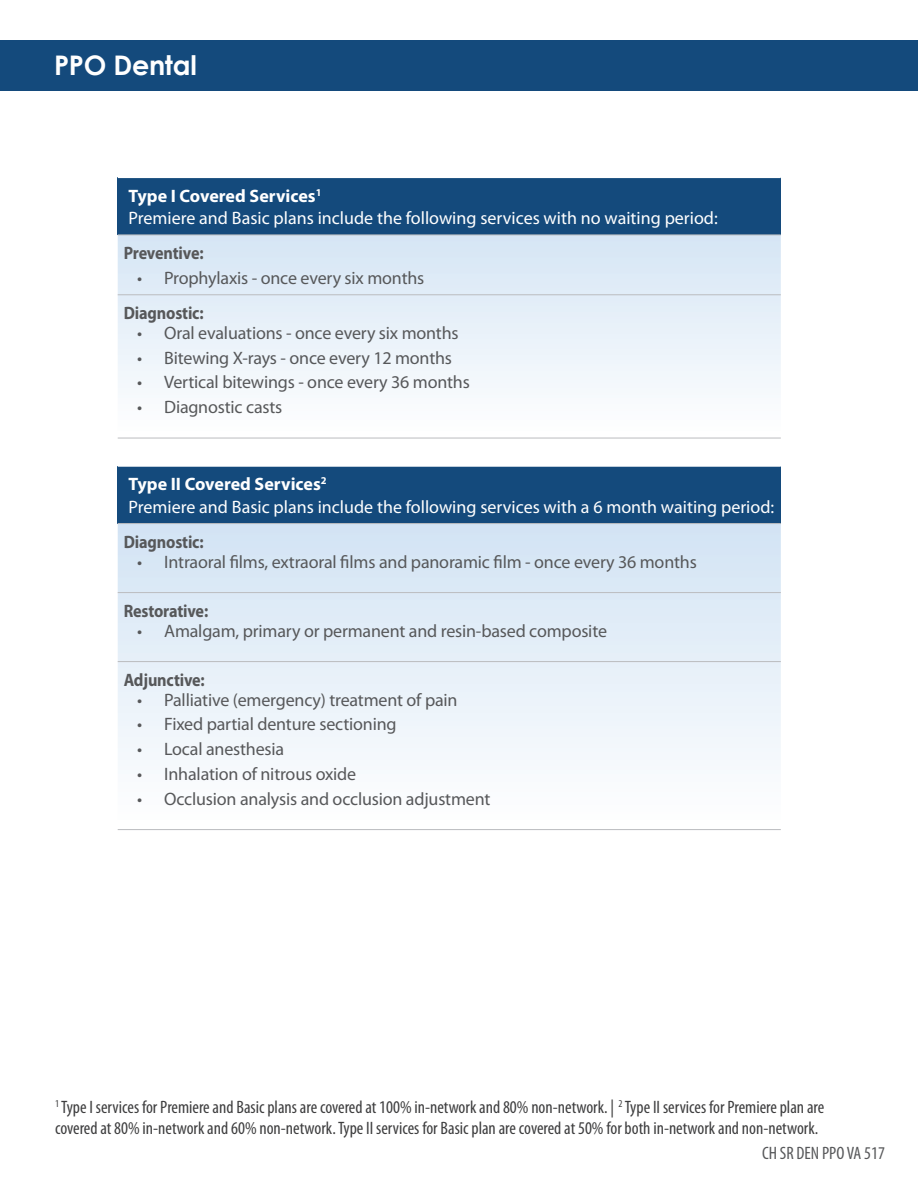
<style>
.page{position:relative;width:918px;height:1188px;background:#fff}
.page>*{position:absolute;margin:0;border:0;box-sizing:border-box;transform-origin:0 0}
.t1{font:700 27px "Century Gothic";letter-spacing:-.01em;color:#fff}
.t2{font:18px "Myriad Pro";letter-spacing:-.01em;color:#57585a}
.t3{font:condensed 18px/21px "Myriad Pro";color:#3e3e3f}
.t4{font:18px/22.5px "Myriad Pro";color:#fff}
.Table{font:700 18px "Myriad Pro";letter-spacing:-.01em;color:#57585a;scale:.9 1}
.t5{font:condensed 18px "Myriad Pro";color:#57585a}
.s1{font-weight:700}
</style>
<div class="page">
<div style="left:118px;top:177px;width:663px;height:58px;background:#144a7c"></div>
<svg style="left:118px;top:236px;width:663px;height:202px"></svg>
<hr style="left:118px;top:235px;width:663px;height:1px;background:#bbbcbf">
<hr style="left:118px;top:177px;width:663px;height:1px;background:#fff">
<hr style="left:118px;top:295px;width:663px;height:1px;background:#bbbcbf">
<hr style="left:118px;top:438px;width:663px;height:1px;background:#bbbcbf">
<div style="left:118px;top:466px;width:663px;height:58px;background:#144a7c"></div>
<svg style="left:118px;top:524px;width:663px;height:236px"></svg>
<hr style="left:118px;top:465px;width:663px;height:2px;background:#fff">
<hr style="left:118px;top:523px;width:663px;height:1px;background:#bbbcbf">
<hr style="left:118px;top:592px;width:663px;height:1px;background:#bbbcbf">
<hr style="left:118px;top:661px;width:663px;height:1px;background:#bbbcbf">
<hr style="left:118px;top:829px;width:663px;height:1px;background:#bbbcbf">
<div style="left:0;top:40px;width:918px;height:51px;background:#144a7c"></div>
<p class="t1" style="left:54px;top:44px;width:144px">PPO Dental</p>
<p class="t4" style="left:129px;top:184px;width:591px"><span class="s1">Type I Covered Services</span><sup>1<br></sup>Premiere and Basic plans include the following services with no waiting period:</p>
<p class="Table" style="left:124px;top:241px;width:90px">Preventive:</p>
<p class="t2" style="left:137px;top:267px;width:289px">• Prophylaxis - once every six months</p>
<p class="Table" style="left:124px;top:301px;width:90px">Diagnostic:</p>
<p class="t2" style="left:137px;top:322px;width:323px">• Oral evaluations - once every six months</p>
<p class="t2" style="left:137px;top:346px;width:316px">• Bitewing X-rays - once every 12 months</p>
<p class="t2" style="left:137px;top:371px;width:334px">• Vertical bitewings - once every 36 months</p>
<p class="t2" style="left:137px;top:396px;width:147px">• Diagnostic casts</p>
<p class="t4" style="left:129px;top:473px;width:647px"><span class="s1">Type II Covered Services</span><sup>2<br></sup>Premiere and Basic plans include the following services with a 6 month waiting period:</p>
<p class="Table" style="left:124px;top:530px;width:90px">Diagnostic:</p>
<p class="t2" style="left:137px;top:551px;width:561px">• Intraoral films, extraoral films and panoramic film - once every 36 months</p>
<p class="Table" style="left:124px;top:599px;width:95px">Restorative:</p>
<p class="t2" style="left:137px;top:620px;width:471px">• Amalgam, primary or permanent and resin-based composite</p>
<p class="Table" style="left:124px;top:668px;width:92px">Adjunctive:</p>
<p class="t2" style="left:137px;top:689px;width:322px">• Palliative (emergency) treatment of pain</p>
<p class="t2" style="left:137px;top:713px;width:261px">• Fixed partial denture sectioning</p>
<p class="t2" style="left:137px;top:738px;width:149px">• Local anesthesia</p>
<p class="t2" style="left:137px;top:763px;width:221px">• Inhalation of nitrous oxide</p>
<p class="t2" style="left:137px;top:788px;width:355px">• Occlusion analysis and occlusion adjustment</p>
<p class="t3" style="left:55px;top:1096px;width:771px"><sup>1</sup> Type I services for Premiere and Basic plans are covered at 100% in-network and 80% non-network. | <sup>2</sup> Type II services for Premiere plan are covered at 80% in-network and 60% non-network. Type II services for Basic plan are covered at 50% for both in-network and non-network.</p>
<p class="t5" style="left:762px;top:1143px;width:124px">CH SR DEN PPO VA 517</p>
</div>
